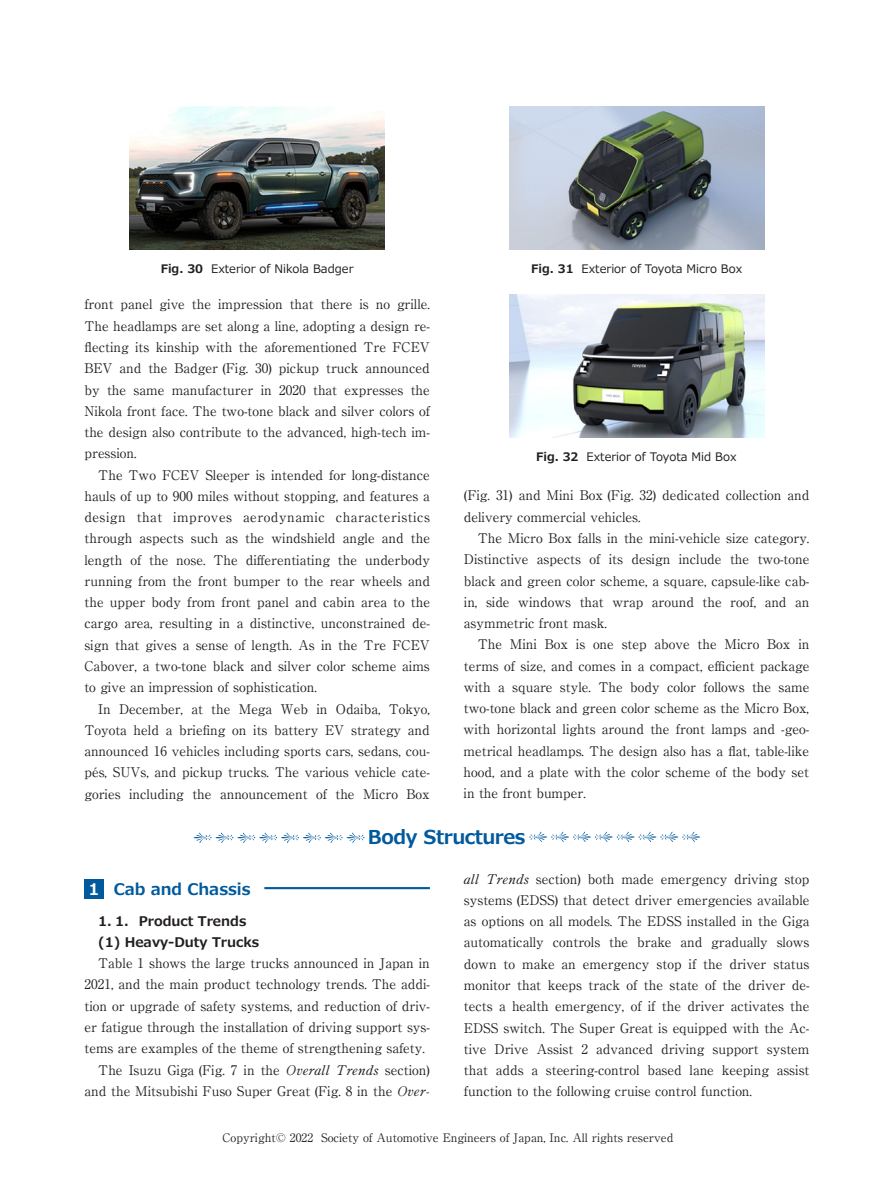
<style>
.page{position:relative;width:893px;height:1191px;background:#fff}
.page>*{position:absolute;margin:0;border:0;box-sizing:border-box;transform-origin:0 0}
.t1{font:700 19.2px "Meiryo UI";letter-spacing:-.025em;color:#015a9d}
.t2{font:700 15.9px "Meiryo UI";color:#015a9d}
.t3{font:13.35px/21.3px "Ryumin Pro";color:#231f20;text-align:justify}
.t4{font:700 13.35px/21.3px "Meiryo UI";color:#231f20}
.t5{font:11.7px "Meiryo UI";color:#231f20}
.t6{font:11.7px "Ryumin Pro";color:#231f20}
.s1{font-weight:700}
.s2{color:#fff}
</style>
<div class="page">
<svg style="left:193px;top:832px;width:172px;height:11px"></svg>
<svg style="left:529px;top:831px;width:171px;height:11px"></svg>
<hr style="left:264px;top:887px;width:166px;height:2px;background:#015a9d">
<div style="left:84px;top:879px;width:20px;height:19px;background:#015a9d"></div>
<img style="left:130px;top:106px;width:255px;height:143px">
<img style="left:509px;top:106px;width:255px;height:143px">
<img style="left:509px;top:295px;width:255px;height:143px">
<p class="t5" style="left:161px;top:260px;width:194px"><span class="s1">Fig. 30</span> Exterior of Nikola Badger</p>
<p class="t5" style="left:531px;top:260px;width:212px"><span class="s1">Fig. 31</span> Exterior of Toyota Micro Box</p>
<p class="t3" style="left:84px;top:293px;width:347px">front panel give the impression that there is no grille.<br>The headlamps are set along a line, adopting a design re&shy;flecting its kinship with the aforementioned Tre FCEV BEV and the Badger (Fig. 30) pickup truck announced by the same manufacturer in 2020 that expresses the Nikola front face. The two-tone black and silver colors of the design also contribute to the advanced, high-tech im&shy;pression.</p>
<p class="t3" style="left:84px;top:463px;width:347px;text-indent:14px">The Two FCEV Sleeper is intended for long-distance hauls of up to 900 miles without stopping, and features a design that improves aerodynamic characteristics through aspects such as the windshield angle and the length of the nose. The differentiating the underbody running from the front bumper to the rear wheels and the upper body from front panel and cabin area to the cargo area, resulting in a distinctive, unconstrained de&shy;sign that gives a sense of length. As in the Tre FCEV Cabover, a two-tone black and silver color scheme aims to give an impression of sophistication.</p>
<p class="t3" style="left:84px;top:697px;width:347px;text-indent:14px">In December, at the Mega Web in Odaiba, Tokyo, Toyota held a briefing on its battery EV strategy and announced 16 vehicles including sports cars, sedans, cou&shy;pés, SUVs, and pickup trucks. The various vehicle cate&shy;gories including the announcement of the Micro Box</p>
<p class="t5" style="left:536px;top:449px;width:202px"><span class="s1">Fig. 32</span> Exterior of Toyota Mid Box</p>
<p class="t3" style="left:464px;top:484px;width:347px">(Fig. 31) and Mini Box (Fig. 32) dedicated collection and delivery commercial vehicles.</p>
<p class="t3" style="left:464px;top:526px;width:347px;text-indent:14px">The Micro Box falls in the mini-vehicle size category.<br>Distinctive aspects of its design include the two-tone black and green color scheme, a square, capsule-like cab&shy;in, side windows that wrap around the roof, and an asymmetric front mask.</p>
<p class="t3" style="left:464px;top:633px;width:347px;text-indent:14px">The Mini Box is one step above the Micro Box in terms of size, and comes in a compact, efficient package with a square style. The body color follows the same two-tone black and green color scheme as the Micro Box, with horizontal lights around the front lamps and -geo&shy;metrical headlamps. The design also has a flat, table-like hood, and a plate with the color scheme of the body set in the front bumper.</p>
<h1 class="t1" style="left:368px;top:823px;width:159px">Body Structures</h1>
<p class="t2" style="left:89px;top:878px;width:163px"><span class="s2">1</span> Cab and Chassis</p>
<p class="t4" style="left:98px;top:911px;width:162px">1. 1. Product Trends (1) Heavy-Duty Trucks</p>
<p class="t3" style="left:98px;top:951px;width:333px">Table 1 shows the large trucks announced in Japan in</p>
<p class="t3" style="left:84px;top:973px;width:347px">2021, and the main product technology trends. The addi-</p>
<p class="t3" style="left:84px;top:994px;width:347px">tion or upgrade of safety systems, and reduction of driv-</p>
<p class="t3" style="left:84px;top:1015px;width:347px">er fatigue through the installation of driving support sys-</p>
<p class="t3" style="left:84px;top:1036px;width:342px">tems are examples of the theme of strengthening safety.</p>
<p class="t3" style="left:98px;top:1058px;width:333px">The Isuzu Giga (Fig. 7 in the Overall Trends section)</p>
<p class="t3" style="left:84px;top:1079px;width:347px">and the Mitsubishi Fuso Super Great (Fig. 8 in the Over-</p>
<p class="t3" style="left:464px;top:867px;width:347px">all Trends section) both made emergency driving stop systems (EDSS) that detect driver emergencies available as options on all models. The EDSS installed in the Giga automatically controls the brake and gradually slows down to make an emergency stop if the driver status monitor that keeps track of the state of the driver de&shy;tects a health emergency, of if the driver activates the EDSS switch. The Super Great is equipped with the Ac&shy;tive Drive Assist 2 advanced driving support system that adds a steering-control based lane keeping assist function to the following cruise control function.</p>
<p class="t6" style="left:223px;top:1128px;width:452px">Copyright© 2022 Society of Automotive Engineers of Japan, Inc. All rights reserved</p>
</div>
